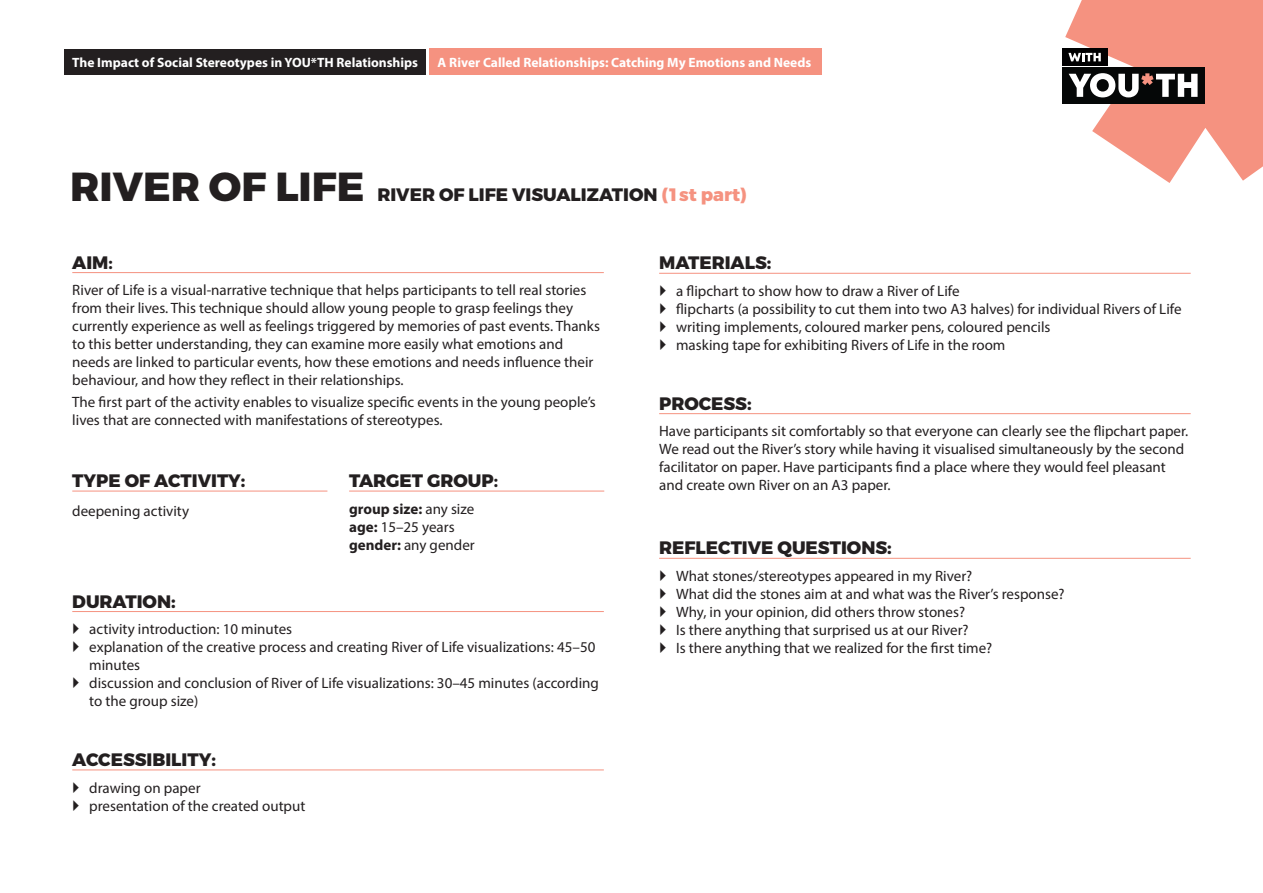
<style>
.page{position:relative;width:1263px;height:893px;background:#fff}
.page>*{position:absolute;margin:0;border:0;box-sizing:border-box;transform-origin:0 0}
.t1{font:800 40.5px "Montserrat";color:#231f20}
.t2{font:800 18px "Montserrat";color:#231f20}
.t3{font:15px/18px "Myriad Pro";color:#231f20}
.t4{font:700 13.5px "Myriad Pro";color:#fff}
.s1{color:#f59280}
.s2{font-weight:700}
</style>
<div class="page">
<div style="left:64px;top:49px;width:361px;height:26px;background:#231f20"></div>
<div style="left:429px;top:48px;width:392px;height:27px;background:#f59280"></div>
<hr style="left:72px;top:272px;width:532px;height:1px;background:#f59280">
<div style="left:1062px;top:67px;width:142px;height:37px;background:#050707"></div>
<div style="left:1062px;top:48px;width:46px;height:18px;background:#000001"></div>
<svg style="left:1065px;top:0;width:198px;height:183px"></svg>
<hr style="left:72px;top:491px;width:255px;height:1px;background:#f59280">
<hr style="left:349px;top:491px;width:255px;height:1px;background:#f59280">
<hr style="left:72px;top:611px;width:532px;height:1px;background:#f59280">
<hr style="left:72px;top:769px;width:532px;height:1px;background:#f59280">
<hr style="left:659px;top:273px;width:532px;height:1px;background:#f59280">
<hr style="left:659px;top:413px;width:532px;height:1px;background:#f59280">
<hr style="left:659px;top:558px;width:532px;height:1px;background:#f59280">
<p class="t4" style="left:72px;top:54px;width:347px">The Impact of Social Stereotypes in YOU*TH Relationships</p>
<p class="t4" style="left:438px;top:54px;width:375px">A River Called Relationships: Catching My Emotions and Needs</p>
<h1 class="t1" style="left:70px;top:162px;width:296px">RIVER OF LIFE</h1>
<p class="t2" style="left:377px;top:184px;width:371px">RIVER OF LIFE VISUALIZATION <span class="s1">(1st part)</span></p>
<p class="t2" style="left:72px;top:251px;width:42px">AIM<span class="s2">:</span></p>
<p class="t3" style="left:72px;top:281px;width:529px">River of Life is a visual-narrative technique that helps participants to tell real stories from their lives. This technique should allow young people to grasp feelings they currently experience as well as feelings triggered by memories of past events. Thanks to this better understanding, they can examine more easily what emotions and needs are linked to particular events, how these emotions and needs influence their behaviour, and how they reflect in their relationships.</p>
<p class="t3" style="left:72px;top:393px;width:525px">The first part of the activity enables to visualize specific events in the young people’s lives that are connected with manifestations of stereotypes.</p>
<p class="t2" style="left:72px;top:470px;width:175px">TYPE OF ACTIVITY:</p>
<p class="t3" style="left:72px;top:501px;width:118px">deepening activity</p>
<p class="t2" style="left:349px;top:470px;width:151px">TARGET GROUP<span class="s2">:</span></p>
<p class="t3" style="left:349px;top:499px;width:127px"><span class="s2">group size:</span> any size <span class="s2">age:</span> 15–25 years <span class="s2">gender:</span> any gender</p>
<p class="t2" style="left:72px;top:590px;width:105px">DURATION:</p>
<p class="t3" style="left:89px;top:620px;width:511px">activity introduction: 10 minutes<br>explanation of the creative process and creating River of Life visualizations: 45–50 minutes<br>discussion and conclusion of River of Life visualizations: 30–45 minutes (according to the group size)</p>
<p class="t2" style="left:72px;top:748px;width:145px">ACCESSIBILITY:</p>
<p class="t3" style="left:89px;top:778px;width:218px">drawing on paper<br>presentation of the created output</p>
<p class="t2" style="left:659px;top:252px;width:114px">MATERIALS:</p>
<p class="t3" style="left:676px;top:282px;width:507px">a flipchart to show how to draw a River of Life<br>flipcharts (a possibility to cut them into two A3 halves) for individual Rivers of Life writing implements, coloured marker pens, coloured pencils<br>masking tape for exhibiting Rivers of Life in the room</p>
<p class="t2" style="left:659px;top:392px;width:94px">PROCESS:</p>
<p class="t3" style="left:659px;top:422px;width:531px">Have participants sit comfortably so that everyone can clearly see the flipchart paper.<br>We read out the River’s story while having it visualised simultaneously by the second facilitator on paper. Have participants find a place where they would feel pleasant and create own River on an A3 paper.</p>
<p class="t2" style="left:659px;top:537px;width:234px">REFLECTIVE QUESTIONS:</p>
<p class="t3" style="left:676px;top:567px;width:390px">What stones/stereotypes appeared in my River?<br>What did the stones aim at and what was the River’s response?<br>Why, in your opinion, did others throw stones?<br>Is there anything that surprised us at our River?<br>Is there anything that we realized for the first time?</p>
</div>
